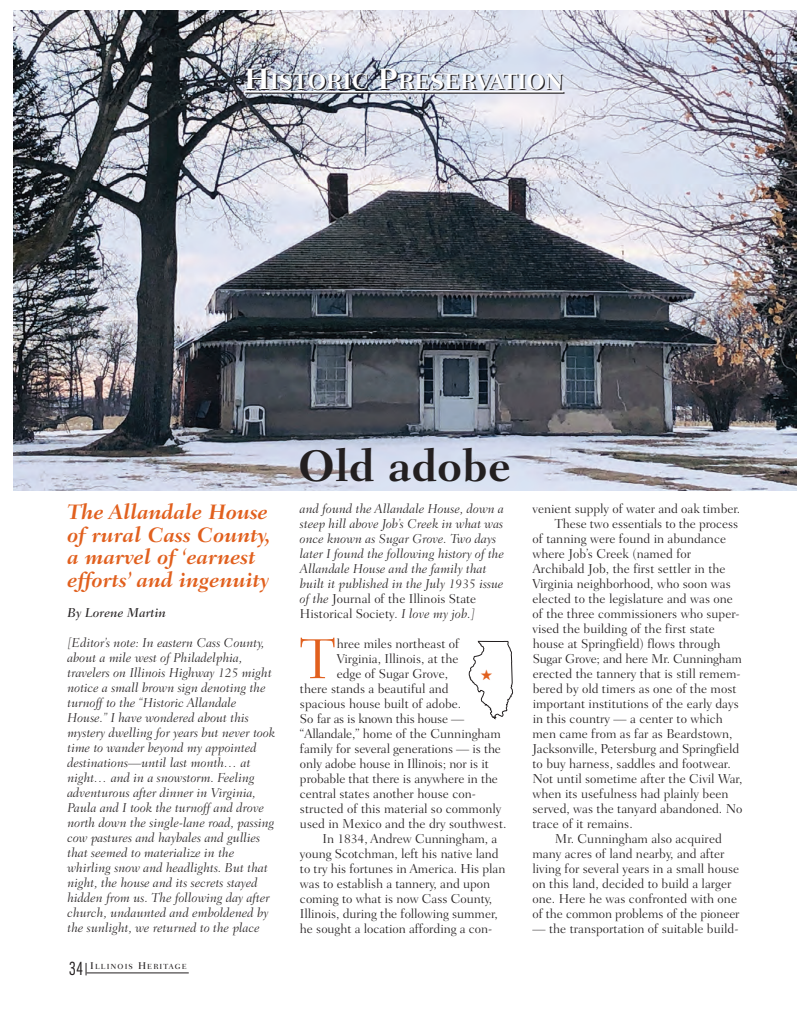
<style>
.page{position:relative;width:810px;height:1035px;background:#fff}
.page>*{position:absolute;margin:0;border:0;box-sizing:border-box;transform-origin:0 0}
.t1{font:300 57.38px "Fairfield LH";color:#e1601e}
.t2{font:700 45px "Fairfield LH";color:#231f20}
.t3{font:700 22.5px "Fairfield LH";color:#231f20}
.t4{font:italic 700 21.25px/22.5px "Fairfield LH";color:#e1601e}
.t5{font:300 13.12px "Fairfield LH";color:#231f20}
.t6{font:italic 300 13.12px/15px "Fairfield LH";color:#231f20}
.t7{font:300 13.12px "Fairfield LH";letter-spacing:-.02em;color:#231f20}
.t8{font:italic 500 13.12px "Fairfield LH";color:#231f20}
.t9{font:500 7.5px "Fairfield LH";letter-spacing:.145em;color:#231f20}
.s1{font-size:30px;color:#fff}
.s2{font-family:"Futura";font-weight:300;font-stretch:condensed;font-size:17.5px}
.s3{font-size:10px}
.s4{font-style:normal}
</style>
<div class="page">
<img style="left:14px;top:10px;width:782px;height:481px">
<hr style="left:245px;top:92px;width:26px;height:2px;background:#231f20">
<hr style="left:271px;top:92px;width:99px;height:2px;background:#231f20">
<hr style="left:370px;top:92px;width:29px;height:2px;background:#231f20">
<hr style="left:399px;top:92px;width:166px;height:2px;background:#231f20">
<svg style="left:244px;top:91px;width:26px;height:1px"></svg>
<hr style="left:270px;top:91px;width:99px;height:1px;background:#fff">
<svg style="left:369px;top:91px;width:29px;height:1px"></svg>
<hr style="left:398px;top:91px;width:165px;height:1px;background:#fff">
<hr style="left:87px;top:973px;width:102px;height:1px;background:#231f20">
<svg style="left:86px;top:963px;width:1px;height:12px"></svg>
<svg style="left:468px;top:640px;width:46px;height:80px"></svg>
<p class="t3" style="left:244px;top:73px;width:322px"><span class="s1">H</span>ISTORIC <span class="s1">P</span>RESERVATION</p>
<p class="t4" style="left:68px;top:503px;width:205px">The Allandale House of rural Cass County, a marvel of ‘earnest efforts’ and ingenuity</p>
<p class="t8" style="left:68px;top:607px;width:100px">By Lorene Martin</p>
<p class="t6" style="left:68px;top:636px;width:209px">[Editor’s note: In eastern Cass County, about a mile west of Philadelphia, travelers on Illinois Highway 125 might notice a small brown sign denoting the turnoff to the “Historic Allandale House.” I have wondered about this mystery dwelling for years but never took time to wander beyond my appointed destinations—until last month… at night… and in a snowstorm. Feeling adventurous after dinner in Virginia, Paula and I took the turnoff and drove north down the single-lane road, passing cow pastures and haybales and gullies that seemed to materialize in the whirling snow and headlights. But that night, the house and its secrets stayed hidden from us. The following day after church, undaunted and emboldened by the sunlight, we returned to the place</p>
<p class="t9" style="left:69px;top:963px;width:120px"><span class="s2">34</span> <span class="s3">I</span>LLINOIS <span class="s3">H</span>ERITAGE</p>
<p class="t2" style="left:298px;top:448px;width:215px">Old adobe</p>
<p class="t6" style="left:300px;top:502px;width:206px">and found the Allandale House, down a steep hill above Job’s Creek in what was once known as Sugar Grove. Two days later I found the following history of the Allandale House and the family that built it published in the July 1935 issue of the <span class="s4">Journal of the Illinois State Historical Society</span>. I love my job.]</p>
<p class="t1" style="left:300px;top:636px;width:37px">T</p>
<p class="t5" style="left:337px;top:639px;width:124px">hree miles northeast of</p>
<p class="t5" style="left:337px;top:654px;width:123px">Virginia, Illinois, at the</p>
<p class="t5" style="left:337px;top:669px;width:113px">edge of Sugar Grove,</p>
<p class="t5" style="left:300px;top:684px;width:150px">there stands a beautiful and</p>
<p class="t5" style="left:300px;top:699px;width:163px">spacious house built of adobe.</p>
<p class="t7" style="left:300px;top:714px;width:166px">So far as is known this house —</p>
<p class="t5" style="left:300px;top:729px;width:202px">“Allandale,” home of the Cunningham</p>
<p class="t5" style="left:300px;top:744px;width:203px">family for several generations — is the</p>
<p class="t5" style="left:300px;top:759px;width:190px">only adobe house in Illinois; nor is it</p>
<p class="t5" style="left:300px;top:774px;width:200px">probable that there is anywhere in the</p>
<p class="t5" style="left:300px;top:789px;width:177px">central states another house con-</p>
<p class="t5" style="left:300px;top:804px;width:203px">structed of this material so commonly</p>
<p class="t5" style="left:300px;top:819px;width:208px">used in Mexico and the dry southwest.</p>
<p class="t5" style="left:322px;top:834px;width:176px">In 1834, Andrew Cunningham, a</p>
<p class="t5" style="left:300px;top:849px;width:200px">young Scotchman, left his native land</p>
<p class="t5" style="left:300px;top:864px;width:207px">to try his fortunes in America. His plan</p>
<p class="t5" style="left:300px;top:879px;width:192px">was to establish a tannery, and upon</p>
<p class="t5" style="left:300px;top:894px;width:194px">coming to what is now Cass County,</p>
<p class="t5" style="left:300px;top:909px;width:199px">Illinois, during the following summer,</p>
<p class="t5" style="left:300px;top:924px;width:194px">he sought a location affording a con-</p>
<p class="t5" style="left:532px;top:504px;width:209px">venient supply of water and oak timber.</p>
<p class="t5" style="left:555px;top:519px;width:185px">These two essentials to the process</p>
<p class="t5" style="left:532px;top:534px;width:195px">of tanning were found in abundance</p>
<p class="t5" style="left:532px;top:549px;width:160px">where Job’s Creek (named for</p>
<p class="t5" style="left:532px;top:564px;width:195px">Archibald Job, the first settler in the</p>
<p class="t5" style="left:532px;top:579px;width:200px">Virginia neighborhood, who soon was</p>
<p class="t5" style="left:532px;top:594px;width:202px">elected to the legislature and was one</p>
<p class="t5" style="left:532px;top:609px;width:209px">of the three commissioners who super-</p>
<p class="t5" style="left:532px;top:624px;width:184px">vised the building of the first state</p>
<p class="t5" style="left:533px;top:639px;width:189px">house at Springfield) flows through</p>
<p class="t5" style="left:533px;top:654px;width:211px">Sugar Grove; and here Mr. Cunningham</p>
<p class="t5" style="left:533px;top:669px;width:210px">erected the tannery that is still remem-</p>
<p class="t5" style="left:533px;top:684px;width:205px">bered by old timers as one of the most</p>
<p class="t5" style="left:533px;top:699px;width:208px">important institutions of the early days</p>
<p class="t5" style="left:533px;top:714px;width:192px">in this country — a center to which</p>
<p class="t5" style="left:532px;top:729px;width:202px">men came from as far as Beardstown,</p>
<p class="t5" style="left:532px;top:744px;width:208px">Jacksonville, Petersburg and Springfield</p>
<p class="t5" style="left:532px;top:759px;width:200px">to buy harness, saddles and footwear.</p>
<p class="t5" style="left:532px;top:774px;width:211px">Not until sometime after the Civil War,</p>
<p class="t5" style="left:532px;top:789px;width:198px">when its usefulness had plainly been</p>
<p class="t5" style="left:532px;top:804px;width:211px">served, was the tanyard abandoned. No</p>
<p class="t5" style="left:532px;top:819px;width:102px">trace of it remains.</p>
<p class="t5" style="left:555px;top:834px;width:168px">Mr. Cunningham also acquired</p>
<p class="t5" style="left:532px;top:849px;width:194px">many acres of land nearby, and after</p>
<p class="t5" style="left:532px;top:864px;width:208px">living for several years in a small house</p>
<p class="t5" style="left:532px;top:879px;width:201px">on this land, decided to build a larger</p>
<p class="t5" style="left:532px;top:894px;width:206px">one. Here he was confronted with one</p>
<p class="t5" style="left:532px;top:909px;width:209px">of the common problems of the pioneer</p>
<p class="t5" style="left:532px;top:924px;width:208px">— the transportation of suitable build-</p>
</div>
